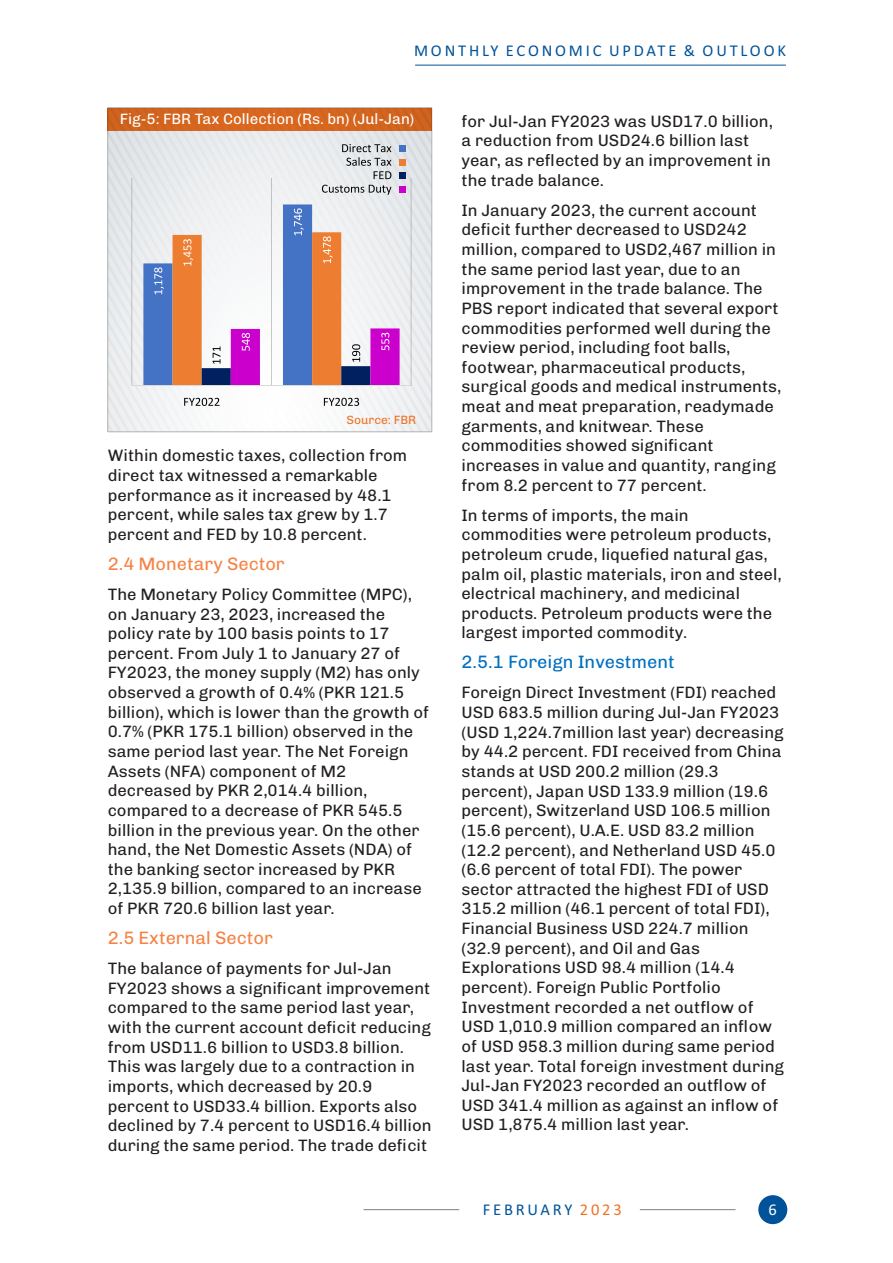
<style>
.page{position:relative;width:893px;height:1263px;background:#fff}
.page>*{position:absolute;margin:0;border:0;box-sizing:border-box;transform-origin:0 0}
.t1{font:18px "Chivo";color:#f58345}
.t2{font:18px "Chivo";color:#0070c0}
.t3{font:16.5px/19.6px "Chivo";color:#231f20}
.t4{font:16.5px "Calibri";letter-spacing:.17em;color:#005299}
.t5{font:16.5px "Calibri";color:#fff}
.t6{font:15px "Chivo";color:#fff}
.t7{font:12px "Chivo";color:#f07122}
.s1{color:#f07122}
</style>
<div class="page">
<hr style="left:415px;top:65px;width:371px;height:1px;background:#005299">
<div style="left:758px;top:1195px;width:29px;height:29px;background:#005299;border-radius:50%"></div>
<hr style="left:364px;top:1209px;width:95px;height:1px;background:#808080">
<hr style="left:640px;top:1209px;width:95px;height:1px;background:#808080">
<img style="left:109px;top:130px;width:321px;height:300px">
<div style="left:107px;top:107px;width:325px;height:325px;border:1px solid #b3b3b3"></div>
<div style="left:108px;top:108px;width:324px;height:22px;background:#d5651e"></div>
<hr style="left:132px;top:178px;width:1px;height:208px;background:#7f7f7f">
<hr style="left:271px;top:178px;width:1px;height:208px;background:#7f7f7f">
<hr style="left:411px;top:178px;width:1px;height:208px;background:#7f7f7f">
<hr style="left:132px;top:386px;width:279px;height:1px;background:#d9d9d9">
<svg style="left:143px;top:204px;width:257px;height:182px"></svg>
<svg style="left:184px;top:398px;width:175px;height:8px"></svg>
<div style="left:399px;top:145px;width:7px;height:7px;background:#4472c4"></div>
<div style="left:399px;top:159px;width:7px;height:6px;background:#ed7d31"></div>
<div style="left:399px;top:172px;width:7px;height:7px;background:#002060"></div>
<svg style="left:342px;top:144px;width:49px;height:35px;background:#c2c5c7"></svg>
<div style="left:399px;top:186px;width:7px;height:6px;background:#c0c"></div>
<svg style="left:322px;top:185px;width:69px;height:10px"></svg>
<p class="t4" style="left:414px;top:44px;width:373px">MONTHLY ECONOMIC UPDATE &amp; OUTLOOK</p>
<p class="t6" style="left:120px;top:110px;width:296px">Fig-5: FBR Tax Collection (Rs. bn) (Jul-Jan)</p>
<p class="t7" style="left:346px;top:413px;width:71px">Source: FBR</p>
<p class="t3" style="left:108px;top:446px;width:301px">Within domestic taxes, collection from direct tax witnessed a remarkable performance as it increased by 48.1 percent, while sales tax grew by 1.7 percent and FED by 10.8 percent.</p>
<p class="t1" style="left:108px;top:553px;width:178px">2.4 Monetary Sector</p>
<p class="t3" style="left:108px;top:584px;width:323px">The Monetary Policy Committee (MPC), on January 23, 2023, increased the policy rate by 100 basis points to 17 percent. From July 1 to January 27 of FY2023, the money supply (M2) has only observed a growth of 0.4% (PKR 121.5 billion), which is lower than the growth of 0.7% (PKR 175.1 billion) observed in the same period last year. The Net Foreign Assets (NFA) component of M2 decreased by PKR 2,014.4 billion, compared to a decrease of PKR 545.5 billion in the previous year. On the other hand, the Net Domestic Assets (NDA) of the banking sector increased by PKR 2,135.9 billion, compared to an increase of PKR 720.6 billion last year.</p>
<p class="t1" style="left:108px;top:927px;width:167px">2.5 External Sector</p>
<p class="t3" style="left:108px;top:958px;width:325px">The balance of payments for Jul-Jan FY2023 shows a significant improvement compared to the same period last year, with the current account deficit reducing from USD11.6 billion to USD3.8 billion.<br>This was largely due to a contraction in imports, which decreased by 20.9 percent to USD33.4 billion. Exports also declined by 7.4 percent to USD16.4 billion during the same period. The trade deficit</p>
<p class="t3" style="left:462px;top:111px;width:313px">for Jul-Jan FY2023 was USD17.0 billion, a reduction from USD24.6 billion last year, as reflected by an improvement in the trade balance.</p>
<p class="t3" style="left:462px;top:200px;width:321px">In January 2023, the current account deficit further decreased to USD242 million, compared to USD2,467 million in the same period last year, due to an improvement in the trade balance. The PBS report indicated that several export commodities performed well during the review period, including foot balls, footwear, pharmaceutical products, surgical goods and medical instruments, meat and meat preparation, readymade garments, and knitwear. These commodities showed significant increases in value and quantity, ranging from 8.2 percent to 77 percent.</p>
<p class="t3" style="left:462px;top:505px;width:321px">In terms of imports, the main commodities were petroleum products, petroleum crude, liquefied natural gas, palm oil, plastic materials, iron and steel, electrical machinery, and medicinal products. Petroleum products were the largest imported commodity.</p>
<p class="t2" style="left:462px;top:651px;width:215px">2.5.1 Foreign Investment</p>
<p class="t3" style="left:462px;top:683px;width:324px">Foreign Direct Investment (FDI) reached USD 683.5 million during Jul-Jan FY2023 (USD 1,224.7million last year) decreasing by 44.2 percent. FDI received from China stands at USD 200.2 million (29.3 percent), Japan USD 133.9 million (19.6 percent), Switzerland USD 106.5 million (15.6 percent), U.A.E. USD 83.2 million (12.2 percent), and Netherland USD 45.0 (6.6 percent of total FDI). The power sector attracted the highest FDI of USD 315.2 million (46.1 percent of total FDI), Financial Business USD 224.7 million (32.9 percent), and Oil and Gas Explorations USD 98.4 million (14.4 percent). Foreign Public Portfolio Investment recorded a net outflow of USD 1,010.9 million compared an inflow of USD 958.3 million during same period last year. Total foreign investment during Jul-Jan FY2023 recorded an outflow of USD 341.4 million as against an inflow of USD 1,875.4 million last year.</p>
<p class="t4" style="left:483px;top:1202px;width:140px">FEBRUARY <span class="s1">2023</span></p>
<p class="t5" style="left:768px;top:1202px;width:10px">6</p>
</div>
